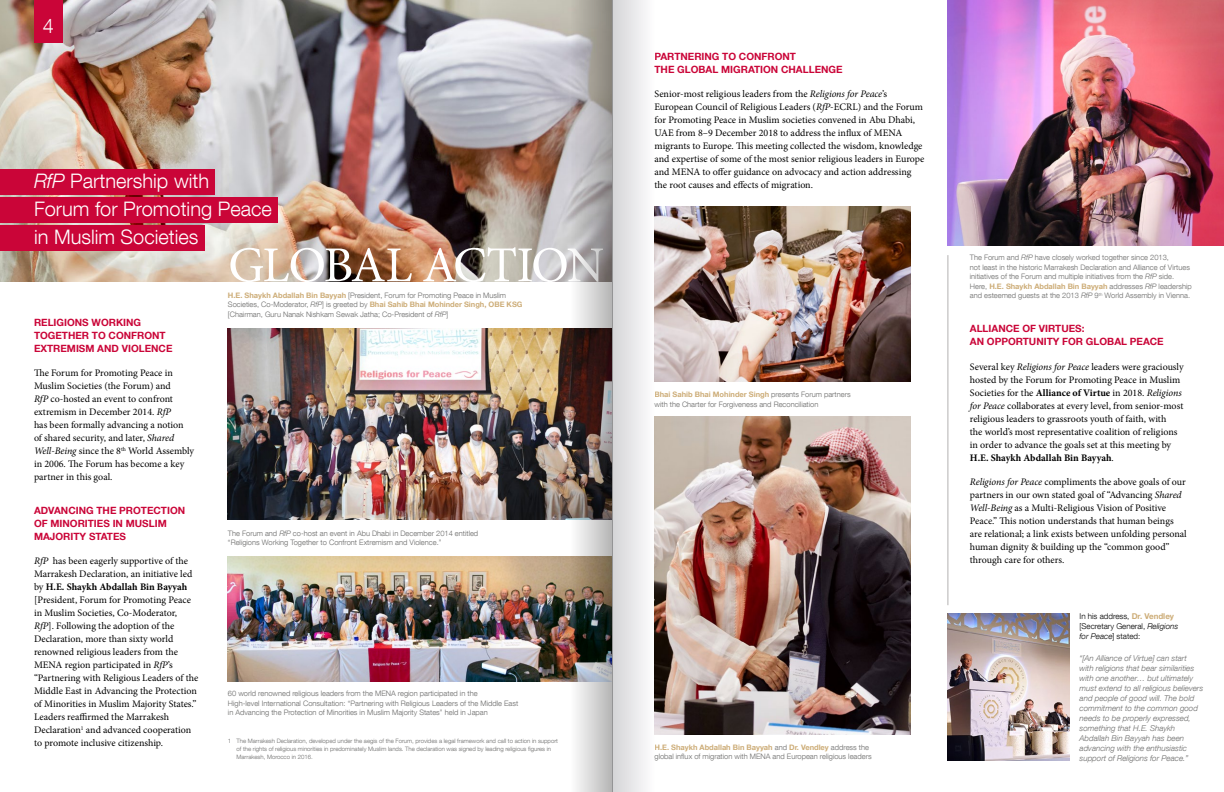
<style>
.page{position:relative;width:1224px;height:792px;background:#fff}
.page>*{position:absolute;margin:0;border:0;box-sizing:border-box;transform-origin:0 0}
.BASE_Serif_Caps_Head{font:50.4px "Minion Pro";letter-spacing:-.04em;color:#fff}
.Shaded_Highlight{font:300 20px "Helvetica Neue LT Com";color:#fff}
.Case_Study_Body{font:10px/13px "Minion Pro";color:#000}
.Case_Study_H2{font:700 10px/13px "Helvetica Neue LT Com";color:#ca0538}
.Case_Study_Body-2{font:700 10px/13px "Helvetica Neue LT Com";color:#ca0538}
.Case_Study_Quotation{font:italic 300 8px/10px "Helvetica Neue LT Com";color:#6b6b6a}
.Case_Study_Quote_Aut{font:300 8px/10px "Helvetica Neue LT Com";color:#000}
.Case_Study_Caption{font:300 7.5px/9.5px "Helvetica Neue LT Com";color:#6b6b6a}
.Footnote{font:300 6px/8px "Helvetica Neue LT Com";color:#6b6b6a}
.s1{font-style:italic}
.s2{font-weight:700}
.s3{font-weight:700;color:#cdad78}
</style>
<div class="page">
<img style="left:0;top:0;width:570px;height:281px">
<img style="left:655px;top:417px;width:256px;height:317px">
<img style="left:948px;top:0;width:276px;height:245px">
<div style="left:0;top:169px;width:215px;height:26px;background:#ca0538"></div>
<div style="left:0;top:197px;width:278px;height:26px;background:#ca0538"></div>
<div style="left:0;top:225px;width:204px;height:26px;background:#ca0538"></div>
<img style="left:228px;top:557px;width:342px;height:125px">
<img style="left:228px;top:328px;width:342px;height:192px">
<img style="left:948px;top:614px;width:122px;height:147px">
<hr style="left:948px;top:255px;width:1px;height:350px;background:#b3b2b2">
<img style="left:655px;top:206px;width:256px;height:176px">
<div style="left:34px;top:0;width:29px;height:43px;background:#ca0538"></div>
<img style="left:570px;top:0;width:42px;height:792px">
<div style="left:612px;top:0;width:43px;height:792px;background:linear-gradient(to right,#d4d4d6,#fffeff)"></div>
<h2 class="Shaded_Highlight" style="left:43px;top:14px;width:13px">4</h2>
<p class="Shaded_Highlight" style="left:34px;top:168px;width:177px"><span class="s1">RfP</span> Partnership with</p>
<p class="Shaded_Highlight" style="left:34px;top:196px;width:239px">Forum for Promoting Peace</p>
<p class="Shaded_Highlight" style="left:34px;top:224px;width:166px">in Muslim Societies</p>
<p class="Case_Study_H2" style="left:34px;top:315px;width:140px">RELIGIONS WORKING<br>TOGETHER TO CONFRONT<br>EXTREMISM AND VIOLENCE</p>
<p class="Case_Study_Body" style="left:34px;top:366px;width:162px">The Forum for Promoting Peace in Muslim Societies (the Forum) and<br><span class="s1">RfP</span> co-hosted an event to confront extremism in December 2014. <span class="s1">RfP<br></span>has been formally advancing a notion<br>of shared security, and later, <span class="s1">Shared Well-Being</span> since the 8<sup>th</sup> World Assembly in 2006. The Forum has become a key partner in this goal.</p>
<p class="Case_Study_Body-2" style="left:34px;top:503px;width:153px">ADVANCING THE PROTECTION<br>OF MINORITIES IN MUSLIM<br>MAJORITY STATES</p>
<p class="Case_Study_Body" style="left:34px;top:555px;width:166px"><span class="s1">RfP</span> has been eagerly supportive of the Marrakesh Declaration, an initiative led by <span class="s2">H.E. Shaykh Abdallah Bin Bayyah </span>[President, Forum for Promoting Peace in Muslim Societies, Co-Moderator, <span class="s1">RfP</span>]. Following the adoption of the Declaration, more than sixty world renowned religious leaders from the MENA region participated in <span class="s1">RfP</span>’s “Partnering with Religious Leaders of the Middle East in Advancing the Protection of Minorities in Muslim Majority States.” Leaders reaffirmed the Marrakesh Declaration<sup>1</sup> and advanced cooperation to promote inclusive citizenship.</p>
<p class="BASE_Serif_Caps_Head" style="left:228px;top:231px;width:377px">GLOBAL ACTION</p>
<p class="Case_Study_Caption" style="left:228px;top:290px;width:296px"><span class="s3">H.E. Shaykh Abdallah Bin Bayyah</span> [President, Forum for Promoting Peace in Muslim<br>Societies, Co-Moderator, <span class="s1">RfP</span>] is greeted by <span class="s3">Bhai Sahib Bhai Mohinder Singh, OBE KSG </span>[Chairman, Guru Nanak Nishkam Sewak Jatha; Co-President of <span class="s1">RfP</span>]</p>
<p class="Case_Study_Caption" style="left:228px;top:528px;width:252px">The Forum and <span class="s1">RfP</span> co-host an event in Abu Dhabi in December 2014 entitled “Religions Working Together to Confront Extremism and Violence.”</p>
<p class="Case_Study_Caption" style="left:228px;top:689px;width:292px">60 world renowned religious leaders from the MENA region participated in the<br>High-level International Consultation: “Partnering with Religious Leaders of the Middle East in Advancing the Protection of Minorities in Muslim Majority States” held in Japan</p>
<p class="Footnote" style="left:236px;top:737px;width:323px;text-indent:-9px">1 The Marrakesh Declaration, developed under the aegis of the Forum, provides a legal framework and call to action in support of the rights of religious minorities in predominately Muslim lands. The declaration was signed by leading religious figures in<br>Marrakesh, Morocco in 2016.</p>
<p class="Case_Study_H2" style="left:655px;top:49px;width:190px">PARTNERING TO CONFRONT<br>THE GLOBAL MIGRATION CHALLENGE</p>
<p class="Case_Study_Body" style="left:655px;top:87px;width:272px">Senior-most religious leaders from the <span class="s1">Religions for Peace</span>’s European Council of Religious Leaders (<span class="s1">RfP</span>-ECRL) and the Forum for Promoting Peace in Muslim societies convened in Abu Dhabi, UAE from 8–9 December 2018 to address the influx of MENA migrants to Europe. This meeting collected the wisdom, knowledge and expertise of some of the most senior religious leaders in Europe and MENA to offer guidance on advocacy and action addressing the root causes and effects of migration.</p>
<p class="Case_Study_Caption" style="left:655px;top:390px;width:198px"><span class="s3">Bhai Sahib Bhai Mohinder Singh</span> presents Forum partners with the Charter for Forgiveness and Reconciliation</p>
<p class="Case_Study_Caption" style="left:655px;top:742px;width:219px"><span class="s3">H.E. Shaykh Abdallah Bin Bayyah</span> and <span class="s3">Dr. Vendley</span> address the global influx of migration with MENA and European religious leaders</p>
<p class="Case_Study_Caption" style="left:970px;top:253px;width:201px">The Forum and <span class="s1">RfP</span> have closely worked together since 2013,</p>
<p class="Case_Study_Caption" style="left:970px;top:262px;width:222px">not least in the historic Marrakesh Declaration and Alliance of Virtues initiatives of the Forum and multiple initiatives from the <span class="s1">RfP</span> side.</p>
<p class="Case_Study_Caption" style="left:970px;top:281px;width:223px">Here, <span class="s3">H.E. Shaykh Abdallah Bin Bayyah</span> addresses <span class="s1">RfP</span> leadership and esteemed guests at the 2013 <span class="s1">RfP</span> 9<sup>th</sup> World Assembly in Vienna.</p>
<p class="Case_Study_H2" style="left:970px;top:322px;width:195px">ALLIANCE OF VIRTUES:<br>AN OPPORTUNITY FOR GLOBAL PEACE</p>
<p class="Case_Study_Body" style="left:970px;top:360px;width:215px">Several key <span class="s1">Religions for Peace</span> leaders were graciously hosted by the Forum for Promoting Peace in Muslim Societies for the <span class="s2">Alliance of Virtue</span> in 2018. <span class="s1">Religions for Peace</span> collaborates at every level, from senior-most religious leaders to grassroots youth of faith, with<br>the world’s most representative coalition of religions in order to advance the goals set at this meeting by <span class="s2">H.E. Shaykh Abdallah Bin Bayyah</span>.</p>
<p class="Case_Study_Body" style="left:970px;top:475px;width:218px"><span class="s1">Religions for Peace</span> compliments the above goals of our partners in our own stated goal of “Advancing <span class="s1">Shared Well-Being</span> as a Multi-Religious Vision of Positive Peace.” This notion understands that human beings are relational; a link exists between unfolding personal human dignity &amp; building up the “common good” through care for others.</p>
<p class="Case_Study_Quote_Aut" style="left:1080px;top:611px;width:100px">In his address, <span class="s3">Dr. Vendley </span>[Secretary General, <span class="s1">Religions for Peace</span>] stated:</p>
<p class="Case_Study_Quotation" style="left:1080px;top:653px;width:125px">“[An Alliance of Virtue] can start<br>with religions that bear similarities with one another… but ultimately must extend to all religious believers and people of good will. The bold commitment to the common good needs to be properly expressed, something that H.E. Shaykh<br>Abdallah Bin Bayyah has been advancing with the enthusiastic support of Religions for Peace.”</p>
</div>
